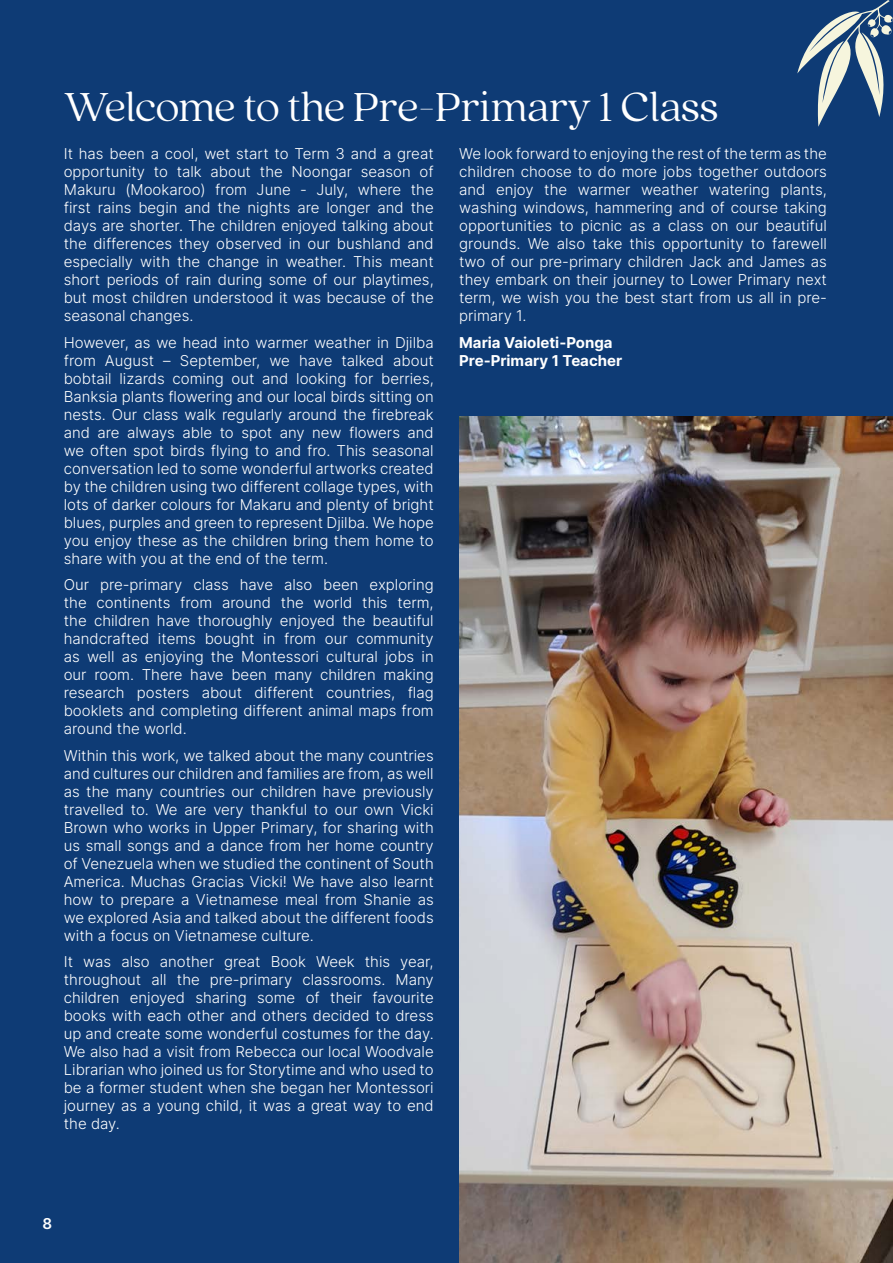
<style>
.page{position:relative;width:893px;height:1263px;background:#0e3b75}
.page>*{position:absolute;margin:0;border:0;box-sizing:border-box;transform-origin:0 0}
.t1{font:300 45px "Quincy CF";color:#fff}
.t2{font:300 15px/18px "Inter";color:#fff;text-align:justify}
.t3{font:700 15px/18px "Inter";color:#fff}
.t4{font:600 15px "Inter";color:#fff}
</style>
<div class="page">
<img style="left:459px;top:416px;width:434px;height:847px">
<svg style="left:797px;top:0;width:96px;height:127px"></svg>
<h1 class="t1" style="left:64px;top:81px;width:656px">Welcome to the Pre-Primary 1 Class</h1>
<p class="t2" style="left:64px;top:144px;width:371px">It has been a cool, wet start to Term 3 and a great opportunity to talk about the Noongar season of Makuru (Mookaroo) from June - July, where the first rains begin and the nights are longer and the days are shorter. The children enjoyed talking about the differences they observed in our bushland and especially with the change in weather. This meant short periods of rain during some of our playtimes, but most children understood it was because of the seasonal changes.</p>
<p class="t2" style="left:64px;top:333px;width:371px">However, as we head into warmer weather in Djilba from August – September, we have talked about bobtail lizards coming out and looking for berries, Banksia plants flowering and our local birds sitting on nests. Our class walk regularly around the firebreak and are always able to spot any new flowers and we often spot birds flying to and fro. This seasonal conversation led to some wonderful artworks created by the children using two different collage types, with lots of darker colours for Makaru and plenty of bright blues, purples and green to represent Djilba. We hope you enjoy these as the children bring them home to share with you at the end of the term.</p>
<p class="t2" style="left:64px;top:575px;width:371px">Our pre-primary class have also been exploring the continents from around the world this term, the children have thoroughly enjoyed the beautiful handcrafted items bought in from our community as well as enjoying the Montessori cultural jobs in our room. There have been many children making research posters about different countries, flag booklets and completing different animal maps from around the world.</p>
<p class="t2" style="left:64px;top:746px;width:371px">Within this work, we talked about the many countries and cultures our children and families are from, as well as the many countries our children have previously travelled to. We are very thankful to our own Vicki Brown who works in Upper Primary, for sharing with us small songs and a dance from her home country of Venezuela when we studied the continent of South America. Muchas Gracias Vicki! We have also learnt how to prepare a Vietnamese meal from Shanie as we explored Asia and talked about the different foods with a focus on Vietnamese culture.</p>
<p class="t2" style="left:64px;top:952px;width:371px">It was also another great Book Week this year, throughout all the pre-primary classrooms. Many children enjoyed sharing some of their favourite books with each other and others decided to dress up and create some wonderful costumes for the day.<br>We also had a visit from Rebecca our local Woodvale Librarian who joined us for Storytime and who used to be a former student when she began her Montessori journey as a young child, it was a great way to end the day.</p>
<p class="t2" style="left:459px;top:144px;width:369px">We look forward to enjoying the rest of the term as the children choose to do more jobs together outdoors and enjoy the warmer weather watering plants, washing windows, hammering and of course taking opportunities to picnic as a class on our beautiful grounds. We also take this opportunity to farewell two of our pre-primary children Jack and James as they embark on their journey to Lower Primary next term, we wish you the best start from us all in pre&shy;primary 1.</p>
<p class="t3" style="left:459px;top:333px;width:165px">Maria Vaioleti-Ponga<br>Pre-Primary 1 Teacher</p>
<p class="t4" style="left:43px;top:1212px;width:11px">8</p>
</div>
